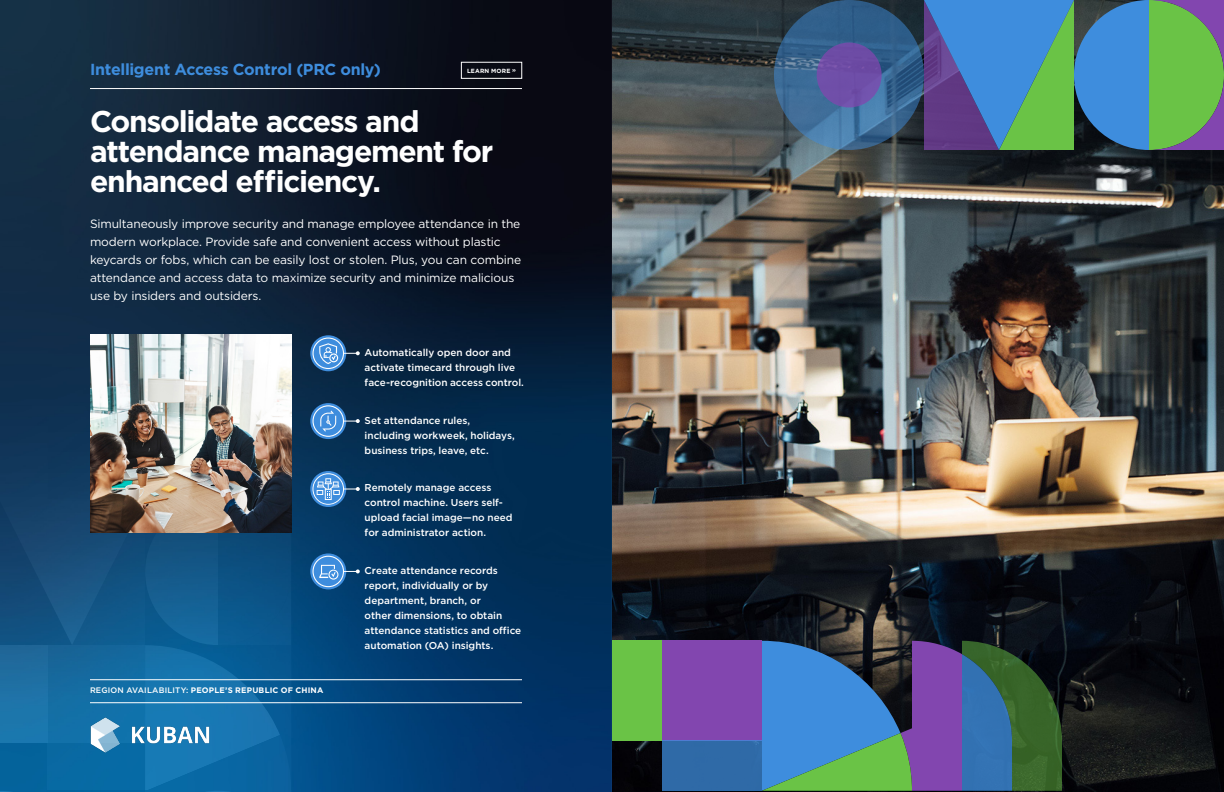
<style>
.page{position:relative;width:1224px;height:792px;background:#fff}
.page>*{position:absolute;margin:0;border:0;box-sizing:border-box;transform-origin:0 0}
.t1{font:700 30px/30px "Gotham";letter-spacing:-.045em;color:#fff}
.t2{font:700 16px "Gotham";letter-spacing:-.02em;color:#3e8ddd}
.t3{font:12px/18px "Gotham";letter-spacing:-.015em;color:#fff}
.t4{font:500 10px/15px "Gotham";color:#fff}
.t5{font:700 8px "Gotham";letter-spacing:.02em;color:#fff}
.t6{font:700 6px "Gotham";letter-spacing:.035em;color:#fff}
.s1{font-weight:500}
</style>
<div class="page">
<img style="left:0;top:0;width:1224px;height:792px">
<hr style="left:90px;top:88px;width:432px;height:1px;background:#fff">
<div style="left:612px;top:641px;width:50px;height:100px;background:#6ac346"></div>
<div style="left:662px;top:641px;width:100px;height:100px;background:#8246af"></div>
<div style="left:662px;top:741px;width:100px;height:50px;background:#2f6aa7"></div>
<svg style="left:762px;top:641px;width:300px;height:150px;background:#466b86"></svg>
<svg style="left:774px;top:0;width:150px;height:150px;background:#386792"></svg>
<div style="left:817px;top:43px;width:65px;height:64px;background:#6e4ea7;border-radius:50%"></div>
<svg style="left:924px;top:0;width:300px;height:150px;background:#528a95"></svg>
<div style="left:461px;top:62px;width:61px;height:17px;border:1px solid #fff"></div>
<svg style="left:310px;top:335px;width:36px;height:36px"></svg>
<svg style="left:310px;top:403px;width:36px;height:36px"></svg>
<svg style="left:310px;top:471px;width:36px;height:36px"></svg>
<svg style="left:310px;top:553px;width:36px;height:36px"></svg>
<svg style="left:0;top:338px;width:291px;height:454px;background:#115687"></svg>
<hr style="left:90px;top:679px;width:432px;height:1px;background:#fff">
<hr style="left:90px;top:702px;width:432px;height:1px;background:#fff">
<img style="left:63px;top:710px;width:174px;height:50px">
<svg style="left:313px;top:338px;width:47px;height:31px"></svg>
<svg style="left:313px;top:405px;width:47px;height:32px;background:#4378ad"></svg>
<svg style="left:313px;top:473px;width:47px;height:32px;background:#4c81b4"></svg>
<svg style="left:313px;top:556px;width:47px;height:31px"></svg>
<img style="left:90px;top:335px;width:201px;height:198px">
<h2 class="t2" style="left:90px;top:59px;width:292px">Intelligent Access Control (PRC only)</h2>
<h1 class="t1" style="left:90px;top:106px;width:405px">Consolidate access and attendance management for enhanced efficiency.</h1>
<p class="t3" style="left:90px;top:214px;width:433px">Simultaneously improve security and manage employee attendance in the modern workplace. Provide safe and convenient access without plastic keycards or fobs, which can be easily lost or stolen. Plus, you can combine attendance and access data to maximize security and minimize malicious use by insiders and outsiders.</p>
<p class="t6" style="left:467px;top:67px;width:51px">LEARN MORE »</p>
<p class="t5" style="left:90px;top:685px;width:235px"><span class="s1">REGION AVAILABILITY:</span> PEOPLE’S REPUBLIC OF CHINA</p>
<p class="t4" style="left:365px;top:345px;width:161px">Automatically open door and activate timecard through live face-recognition access control.</p>
<p class="t4" style="left:365px;top:413px;width:152px">Set attendance rules, including workweek, holidays, business trips, leave, etc.</p>
<p class="t4" style="left:365px;top:480px;width:150px">Remotely manage access control machine. Users self&shy;upload facial image—no need for administrator action.</p>
<p class="t4" style="left:365px;top:563px;width:158px">Create attendance records report, individually or by department, branch, or<br>other dimensions, to obtain attendance statistics and office automation (OA) insights.</p>
</div>
